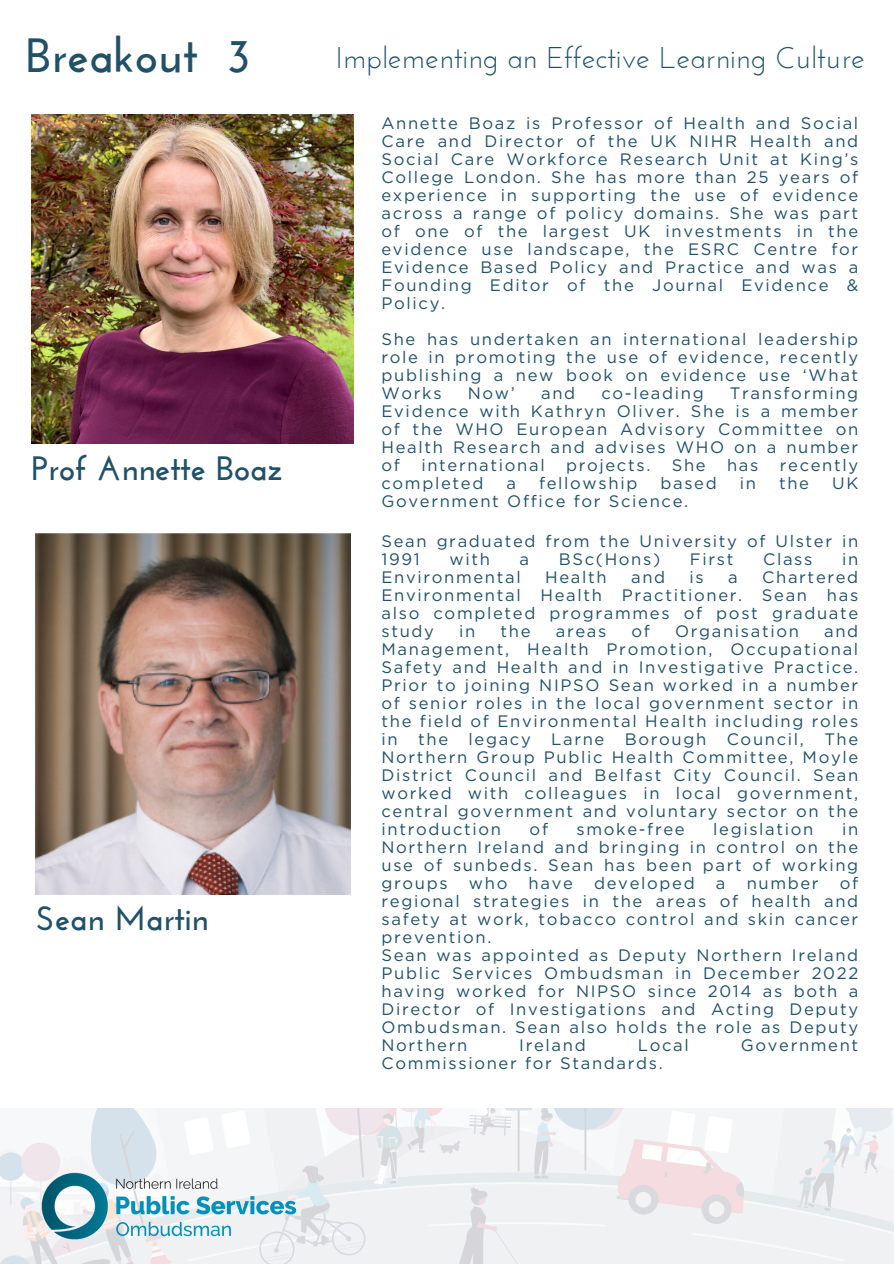
<style>
.page{position:relative;width:894px;height:1264px;background:#fff}
.page>*{position:absolute;margin:0;border:0;box-sizing:border-box;transform-origin:0 0}
.t1{font:700 48px "Josefin Sans";color:#205168}
.t2{font:700 33.75px "Josefin Sans";color:#205168}
.t3{font:30px "Josefin Sans";color:#205168}
.t4{font:16.5px/18px "Gotham";letter-spacing:.1em;color:#205168;text-align:justify}
</style>
<div class="page">
<img style="left:32px;top:114px;width:321px;height:330px">
<img style="left:0;top:1108px;width:893px;height:155px">
<img style="left:32px;top:1162px;width:280px;height:87px">
<img style="left:36px;top:533px;width:314px;height:361px">
<h2 class="t1" style="left:26px;top:36px;width:227px">Breakout 3</h2>
<p class="t2" style="left:32px;top:454px;width:252px">Prof Annette Boaz</p>
<h4 class="t2" style="left:36px;top:905px;width:174px">Sean Martin</h4>
<p class="t3" style="left:335px;top:45px;width:531px">Implementing an Effective Learning Culture</p>
<p class="t4" style="left:381px;top:114px;width:478px">Annette Boaz is Professor of Health and Social Care and Director of the UK NIHR Health and Social Care Workforce Research Unit at King’s College London. She has more than 25 years of experience in supporting the use of evidence across a range of policy domains. She was part of one of the largest UK investments in the evidence use landscape, the ESRC Centre for Evidence Based Policy and Practice and was a Founding Editor of the Journal Evidence &amp; Policy.</p>
<p class="t4" style="left:381px;top:330px;width:478px">She has undertaken an international leadership role in promoting the use of evidence, recently publishing a new book on evidence use ‘What Works</p>
<p class="t4" style="left:381px;top:384px;width:478px;text-indent:348px">Transforming Evidence with Kathryn Oliver. She is a member of the WHO European Advisory Committee on Health Research and advises WHO on a number of</p>
<p class="t4" style="left:467px;top:384px;width:49px">Now’</p>
<p class="t4" style="left:541px;top:384px;width:36px">and</p>
<p class="t4" style="left:601px;top:384px;width:104px">co-leading</p>
<p class="t4" style="left:421px;top:456px;width:125px">international</p>
<p class="t4" style="left:566px;top:456px;width:86px">projects.</p>
<p class="t4" style="left:671px;top:456px;width:35px">She</p>
<p class="t4" style="left:727px;top:456px;width:33px">has</p>
<p class="t4" style="left:779px;top:456px;width:80px">recently</p>
<p class="t4" style="left:381px;top:474px;width:103px">completed</p>
<p class="t4" style="left:506px;top:474px;width:11px">a</p>
<p class="t4" style="left:539px;top:474px;width:100px">fellowship</p>
<p class="t4" style="left:660px;top:474px;width:58px">based</p>
<p class="t4" style="left:739px;top:474px;width:18px">in</p>
<p class="t4" style="left:778px;top:474px;width:32px">the</p>
<p class="t4" style="left:831px;top:474px;width:28px">UK</p>
<p class="t4" style="left:381px;top:492px;width:308px">Government Office for Science.</p>
<h2 class="t4" style="left:381px;top:532px;width:478px">Sean graduated from the University of Ulster in<br>1991</h2>
<h2 class="t4" style="left:449px;top:550px;width:42px">with</h2>
<h2 class="t4" style="left:519px;top:550px;width:11px">a</h2>
<h2 class="t4" style="left:558px;top:550px;width:103px">BSc(Hons)</h2>
<h2 class="t4" style="left:689px;top:550px;width:45px">First</h2>
<h2 class="t4" style="left:762px;top:550px;width:51px">Class</h2>
<h2 class="t4" style="left:841px;top:550px;width:18px">in</h2>
<h2 class="t4" style="left:381px;top:568px;width:141px">Environmental</h2>
<h2 class="t4" style="left:545px;top:568px;width:63px">Health</h2>
<h2 class="t4" style="left:631px;top:568px;width:36px">and</h2>
<h2 class="t4" style="left:689px;top:568px;width:16px">is</h2>
<h2 class="t4" style="left:728px;top:568px;width:11px">a</h2>
<h2 class="t4" style="left:381px;top:568px;width:478px;text-indent:380px">Chartered Environmental Health Practitioner. Sean has also completed programmes of post graduate study</h2>
<h2 class="t4" style="left:459px;top:622px;width:18px">in</h2>
<h2 class="t4" style="left:500px;top:622px;width:32px">the</h2>
<h2 class="t4" style="left:555px;top:622px;width:52px">areas</h2>
<h2 class="t4" style="left:631px;top:622px;width:20px">of</h2>
<h2 class="t4" style="left:674px;top:622px;width:125px">Organisation</h2>
<h2 class="t4" style="left:381px;top:622px;width:478px;text-indent:442px">and Management, Health Promotion, Occupational Safety and Health and in Investigative Practice.<br>Prior to joining NIPSO Sean worked in a number of senior roles in the local government sector in the field of Environmental Health including roles in the legacy Larne Borough Council, The Northern Group Public Health Committee, Moyle District Council and Belfast City Council. Sean worked with colleagues in local government, central government and voluntary sector on the introduction</h2>
<h2 class="t4" style="left:529px;top:820px;width:20px">of</h2>
<h2 class="t4" style="left:576px;top:820px;width:109px">smoke-free</h2>
<h2 class="t4" style="left:713px;top:820px;width:102px">legislation</h2>
<h2 class="t4" style="left:381px;top:820px;width:478px;text-indent:460px">in Northern Ireland and bringing in control on the use of sunbeds. Sean has been part of working groups</h2>
<h2 class="t4" style="left:381px;top:874px;width:478px;text-indent:458px">of regional strategies in the areas of health and safety at work, tobacco control and skin cancer prevention.</h2>
<p class="t4" style="left:381px;top:946px;width:478px">Sean was appointed as Deputy Northern Ireland Public Services Ombudsman in December 2022 having worked for NIPSO since 2014 as both a Director of Investigations and Acting Deputy Ombudsman. Sean also holds the role as Deputy Northern</p>
<h2 class="t4" style="left:469px;top:874px;width:40px">who</h2>
<h2 class="t4" style="left:528px;top:874px;width:46px">have</h2>
<h2 class="t4" style="left:594px;top:874px;width:102px">developed</h2>
<h2 class="t4" style="left:715px;top:874px;width:11px">a</h2>
<h2 class="t4" style="left:746px;top:874px;width:73px">number</h2>
<p class="t4" style="left:519px;top:1036px;width:68px">Ireland</p>
<p class="t4" style="left:637px;top:1036px;width:52px">Local</p>
<p class="t4" style="left:740px;top:1036px;width:119px">Government</p>
<p class="t4" style="left:381px;top:1054px;width:283px">Commissioner for Standards.</p>
</div>
